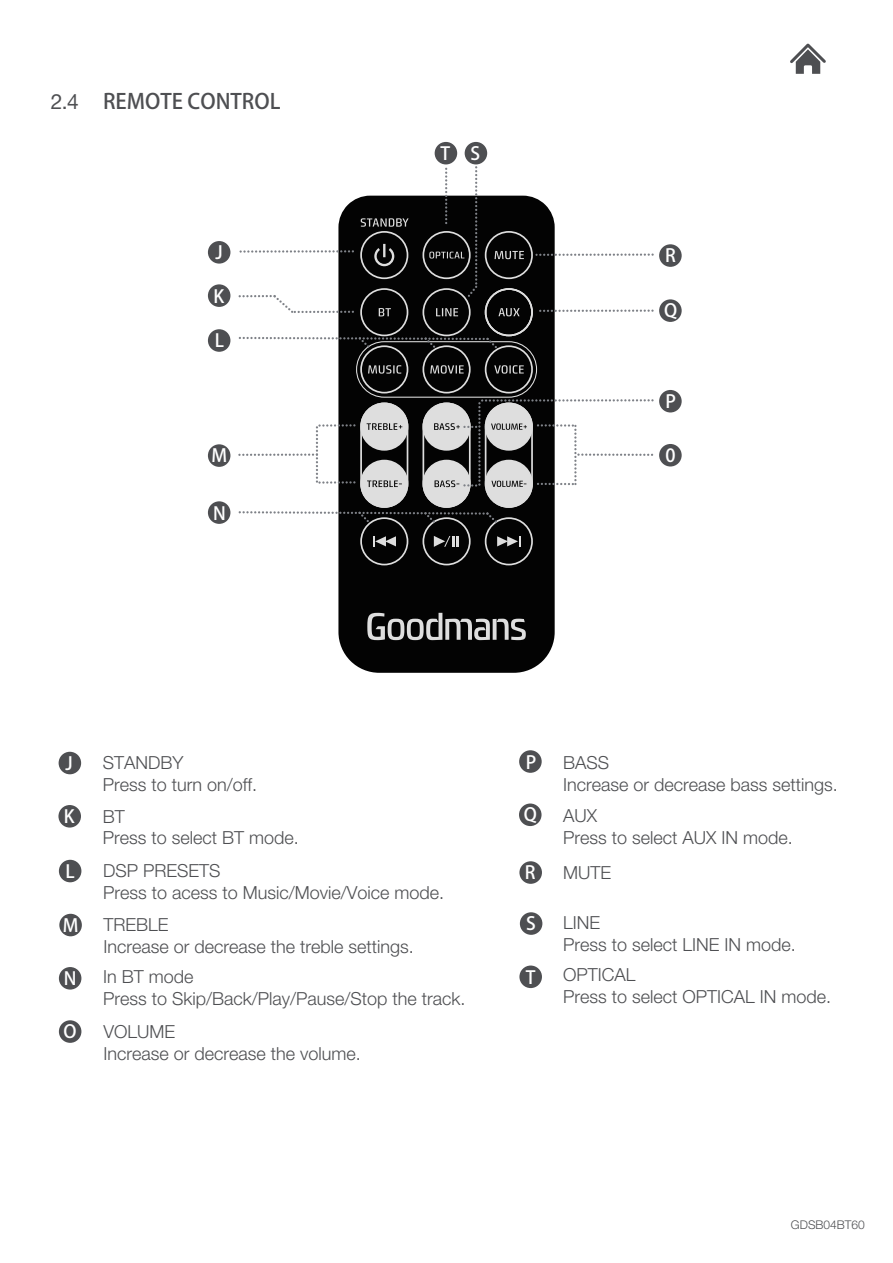
<style>
.page{position:relative;width:893px;height:1263px;background:#fff}
.page>*{position:absolute;margin:0;border:0;box-sizing:border-box;transform-origin:0 0}
.t1{font:700 21px "Helvetica Neue LT Pro";color:#4e4f52}
.t2{font:300 18px/21.6px "Helvetica Neue LT Pro";color:#4e4f52}
.t3{font:700 18px "Helvetica LT Com";color:#fff}
.t4{font:300 12px "Helvetica Neue LT Pro";color:#4e4f52}
.s1{font-weight:400}
</style>
<div class="page">
<div style="left:338px;top:196px;width:217px;height:477px;background:#030303"></div>
<div style="left:486px;top:289px;width:46px;height:46px;background:#030303;border-radius:50%"></div>
<div style="left:485px;top:231px;width:48px;height:48px;border:2px solid #dedede;border-radius:50%"></div>
<div style="left:360px;top:231px;width:48px;height:48px;border:2px solid #dedede;border-radius:50%"></div>
<div style="left:361px;top:289px;width:46px;height:46px;background:#030303;border-radius:50%"></div>
<div style="left:360px;top:288px;width:48px;height:48px;border:2px solid #dedede;border-radius:50%"></div>
<div style="left:423px;top:289px;width:47px;height:46px;background:#030303;border-radius:50%"></div>
<div style="left:422px;top:288px;width:49px;height:48px;border:2px solid #dedede;border-radius:50%"></div>
<svg style="left:374px;top:244px;width:20px;height:22px"></svg>
<svg style="left:361px;top:218px;width:48px;height:9px"></svg>
<div style="left:485px;top:288px;width:48px;height:48px;border:2px solid #dedede;border-radius:50%"></div>
<div style="left:360px;top:403px;width:48px;height:105px;border:2px solid #dedede;border-radius:23px"></div>
<div style="left:422px;top:403px;width:49px;height:105px;border:2px solid #dedede;border-radius:23px"></div>
<div style="left:361px;top:461px;width:46px;height:46px;background:#dedede;border-radius:50%"></div>
<div style="left:360px;top:460px;width:48px;height:48px;border:2px solid #dedede;border-radius:50%"></div>
<div style="left:361px;top:403px;width:46px;height:47px;background:#dedede;border-radius:50%"></div>
<div style="left:360px;top:403px;width:48px;height:48px;border:2px solid #dedede;border-radius:50%"></div>
<div style="left:486px;top:461px;width:46px;height:46px;background:#dedede;border-radius:50%"></div>
<div style="left:485px;top:460px;width:48px;height:48px;border:2px solid #dedede;border-radius:50%"></div>
<div style="left:356px;top:341px;width:181px;height:57px;border:1px solid #dedede;border-radius:28px"></div>
<div style="left:423px;top:461px;width:47px;height:46px;background:#dedede;border-radius:50%"></div>
<div style="left:422px;top:460px;width:49px;height:48px;border:2px solid #dedede;border-radius:50%"></div>
<div style="left:423px;top:403px;width:47px;height:47px;background:#dedede;border-radius:50%"></div>
<div style="left:422px;top:403px;width:49px;height:48px;border:2px solid #dedede;border-radius:50%"></div>
<div style="left:360px;top:345px;width:48px;height:48px;border:2px solid #dedede;border-radius:50%"></div>
<div style="left:422px;top:345px;width:49px;height:48px;border:2px solid #dedede;border-radius:50%"></div>
<div style="left:485px;top:345px;width:48px;height:48px;border:2px solid #dedede;border-radius:50%"></div>
<svg style="left:494px;top:251px;width:30px;height:8px"></svg>
<svg style="left:379px;top:308px;width:12px;height:8px"></svg>
<svg style="left:436px;top:308px;width:22px;height:8px"></svg>
<svg style="left:498px;top:308px;width:22px;height:8px"></svg>
<svg style="left:368px;top:365px;width:33px;height:9px"></svg>
<svg style="left:430px;top:365px;width:34px;height:9px"></svg>
<svg style="left:494px;top:365px;width:30px;height:9px"></svg>
<svg style="left:373px;top:536px;width:23px;height:11px"></svg>
<svg style="left:497px;top:536px;width:23px;height:11px"></svg>
<svg style="left:434px;top:536px;width:25px;height:11px"></svg>
<div style="left:360px;top:517px;width:48px;height:48px;border:2px solid #dedede;border-radius:50%"></div>
<div style="left:422px;top:517px;width:49px;height:48px;border:2px solid #dedede;border-radius:50%"></div>
<div style="left:485px;top:517px;width:48px;height:48px;border:2px solid #dedede;border-radius:50%"></div>
<svg style="left:367px;top:423px;width:35px;height:7px"></svg>
<svg style="left:367px;top:480px;width:35px;height:7px"></svg>
<svg style="left:367px;top:613px;width:159px;height:27px"></svg>
<div style="left:422px;top:231px;width:49px;height:48px;border:2px solid #dedede;border-radius:50%"></div>
<svg style="left:790px;top:43px;width:36px;height:31px"></svg>
<div style="left:208px;top:241px;width:22px;height:23px;background:#4e4f52;border-radius:50%"></div>
<svg style="left:240px;top:250px;width:113px;height:3px"></svg>
<div style="left:59px;top:752px;width:22px;height:22px;background:#4e4f52;border-radius:50%"></div>
<div style="left:58px;top:805px;width:23px;height:22px;background:#4e4f52;border-radius:50%"></div>
<div style="left:59px;top:860px;width:22px;height:22px;background:#4e4f52;border-radius:50%"></div>
<div style="left:59px;top:914px;width:23px;height:22px;background:#4e4f52;border-radius:50%"></div>
<div style="left:59px;top:967px;width:22px;height:22px;background:#4e4f52;border-radius:50%"></div>
<div style="left:59px;top:1020px;width:22px;height:23px;background:#4e4f52;border-radius:50%"></div>
<div style="left:208px;top:329px;width:22px;height:23px;background:#4e4f52;border-radius:50%"></div>
<div style="left:208px;top:444px;width:22px;height:23px;background:#4e4f52;border-radius:50%"></div>
<div style="left:208px;top:501px;width:22px;height:23px;background:#4e4f52;border-radius:50%"></div>
<div style="left:659px;top:244px;width:23px;height:23px;background:#4e4f52;border-radius:50%"></div>
<svg style="left:536px;top:253px;width:117px;height:3px"></svg>
<div style="left:659px;top:390px;width:23px;height:22px;background:#4e4f52;border-radius:50%"></div>
<div style="left:659px;top:444px;width:23px;height:22px;background:#4e4f52;border-radius:50%"></div>
<svg style="left:238px;top:424px;width:116px;height:60px"></svg>
<svg style="left:434px;top:399px;width:220px;height:88px"></svg>
<div style="left:435px;top:142px;width:22px;height:22px;background:#4e4f52;border-radius:50%"></div>
<svg style="left:238px;top:335px;width:262px;height:17px"></svg>
<svg style="left:238px;top:509px;width:261px;height:16px"></svg>
<svg style="left:538px;top:309px;width:115px;height:3px"></svg>
<svg style="left:429px;top:167px;width:50px;height:132px"></svg>
<div style="left:465px;top:142px;width:22px;height:22px;background:#4e4f52;border-radius:50%"></div>
<div style="left:208px;top:284px;width:22px;height:23px;background:#4e4f52;border-radius:50%"></div>
<div style="left:659px;top:299px;width:23px;height:23px;background:#4e4f52;border-radius:50%"></div>
<svg style="left:239px;top:291px;width:114px;height:24px"></svg>
<div style="left:519px;top:750px;width:23px;height:23px;background:#4e4f52;border-radius:50%"></div>
<div style="left:519px;top:803px;width:22px;height:23px;background:#4e4f52;border-radius:50%"></div>
<div style="left:519px;top:861px;width:23px;height:23px;background:#4e4f52;border-radius:50%"></div>
<div style="left:520px;top:912px;width:22px;height:23px;background:#4e4f52;border-radius:50%"></div>
<div style="left:519px;top:965px;width:23px;height:23px;background:#4e4f52;border-radius:50%"></div>
<p class="t1" style="left:51px;top:89px;width:231px"><span class="s1">2.4</span> REMOTE CONTROL</p>
<p class="t3" style="left:216px;top:242px;width:9px">J</p>
<p class="t3" style="left:214px;top:285px;width:12px">K</p>
<p class="t3" style="left:215px;top:330px;width:11px">L</p>
<p class="t3" style="left:211px;top:445px;width:17px">M</p>
<p class="t3" style="left:213px;top:502px;width:14px">N</p>
<p class="t3" style="left:440px;top:142px;width:41px">T S</p>
<p class="t3" style="left:665px;top:245px;width:12px">R</p>
<p class="t3" style="left:664px;top:300px;width:15px">Q</p>
<p class="t3" style="left:665px;top:390px;width:12px">P</p>
<p class="t3" style="left:665px;top:445px;width:12px">0</p>
<p class="t3" style="left:66px;top:752px;width:9px">J</p>
<p class="t2" style="left:103px;top:752px;width:156px">STANDBY<br>Press to turn on/off.</p>
<p class="t3" style="left:64px;top:806px;width:12px">K</p>
<p class="t2" style="left:103px;top:805px;width:198px">BT<br>Press to select BT mode.</p>
<p class="t3" style="left:66px;top:860px;width:11px">L</p>
<p class="t2" style="left:103px;top:860px;width:343px">DSP PRESETS<br>Press to acess to Music/Movie/Voice mode.</p>
<p class="t3" style="left:63px;top:914px;width:17px">M</p>
<p class="t2" style="left:104px;top:914px;width:312px">TREBLE<br>Increase or decrease the treble settings.</p>
<p class="t3" style="left:64px;top:968px;width:14px">N</p>
<p class="t2" style="left:103px;top:965px;width:364px">In BT mode<br>Press to Skip/Back/Play/Pause/Stop the track.</p>
<p class="t3" style="left:64px;top:1021px;width:15px">O</p>
<p class="t2" style="left:104px;top:1021px;width:259px">VOLUME<br>Increase or decrease the volume.</p>
<p class="t3" style="left:526px;top:751px;width:12px">P</p>
<p class="t3" style="left:524px;top:804px;width:15px">Q</p>
<p class="t3" style="left:525px;top:862px;width:12px">R</p>
<p class="t3" style="left:526px;top:913px;width:11px">S</p>
<p class="t3" style="left:526px;top:966px;width:11px">T</p>
<p class="t2" style="left:563px;top:752px;width:276px">BASS<br>Increase or decrease bass settings.</p>
<p class="t2" style="left:563px;top:805px;width:231px">AUX<br>Press to select AUX IN mode.</p>
<p class="t2" style="left:563px;top:861px;width:50px">MUTE</p>
<p class="t2" style="left:563px;top:912px;width:234px">LINE<br>Press to select LINE IN mode.</p>
<p class="t2" style="left:563px;top:964px;width:270px">OPTICAL<br>Press to select OPTICAL IN mode.</p>
<p class="t4" style="left:791px;top:1217px;width:76px">GDSB04BT60</p>
</div>
